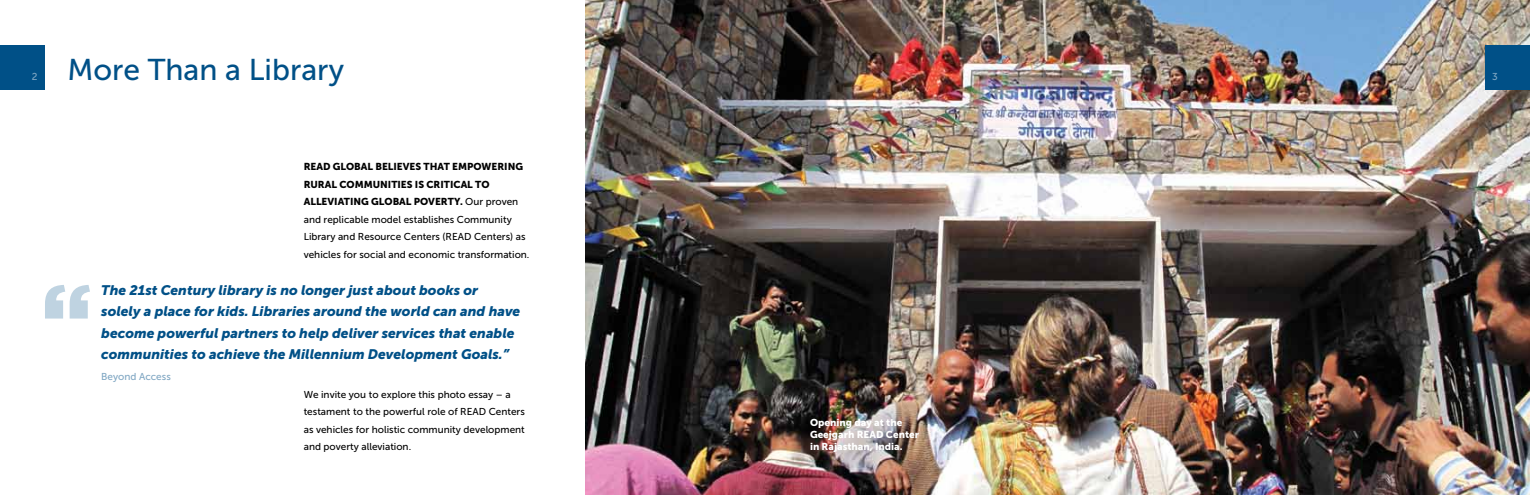
<style>
.page{position:relative;width:1530px;height:495px;background:#fff}
.page>*{position:absolute;margin:0;border:0;box-sizing:border-box;transform-origin:0 0}
.t1{font:30px "Museo Sans 500";color:#005087}
.t2{font:italic 13.75px/21.2px "Museo Sans 900";color:#005087}
.t3{font:10px/17.5px "Museo Sans 500";color:#000}
.t4{font:10px/17.5px "Museo Sans 900";color:#000}
.t5{font:10px/12px "Museo Sans 900";color:#fff}
.t6{font:10px "Museo Sans 500";color:#80a7c3}
.s1{font-family:"Museo Sans 500"}
</style>
<div class="page">
<img style="left:585px;top:0;width:945px;height:495px">
<svg style="left:45px;top:285px;width:45px;height:34px"></svg>
<div style="left:0;top:45px;width:45px;height:45px;background:#005087"></div>
<div style="left:1485px;top:45px;width:45px;height:45px;background:#005087"></div>
<h1 class="t1" style="left:68px;top:53px;width:278px">More Than a Library</h1>
<p class="t6" style="left:32px;top:71px;width:7px">2</p>
<p class="t6" style="left:1492px;top:71px;width:7px">3</p>
<p class="t4" style="left:304px;top:158px;width:221px">READ GLOBAL BELIEVES THAT EMPOWERING<br>RURAL COMMUNITIES IS CRITICAL TO<br>ALLEVIATING GLOBAL POVERTY. <span class="s1">Our proven</span></p>
<p class="t3" style="left:304px;top:210px;width:227px">and replicable model establishes Community<br>Library and Resource Centers (READ Centers) as vehicles for social and economic transformation.</p>
<p class="t2" style="left:101px;top:280px;width:421px">The 21st Century library is no longer just about books or solely a place for kids. Libraries around the world can and have become powerful partners to help deliver services that enable communities to achieve the Millennium Development Goals.”</p>
<p class="t6" style="left:101px;top:371px;width:71px">Beyond Access</p>
<p class="t3" style="left:304px;top:385px;width:223px">We invite you to explore this photo essay – a testament to the powerful role of READ Centers as vehicles for holistic community development and poverty alleviation.</p>
<p class="t5" style="left:810px;top:416px;width:111px">Opening day at the<br>Geejgarh READ Center in Rajasthan, India.</p>
</div>
